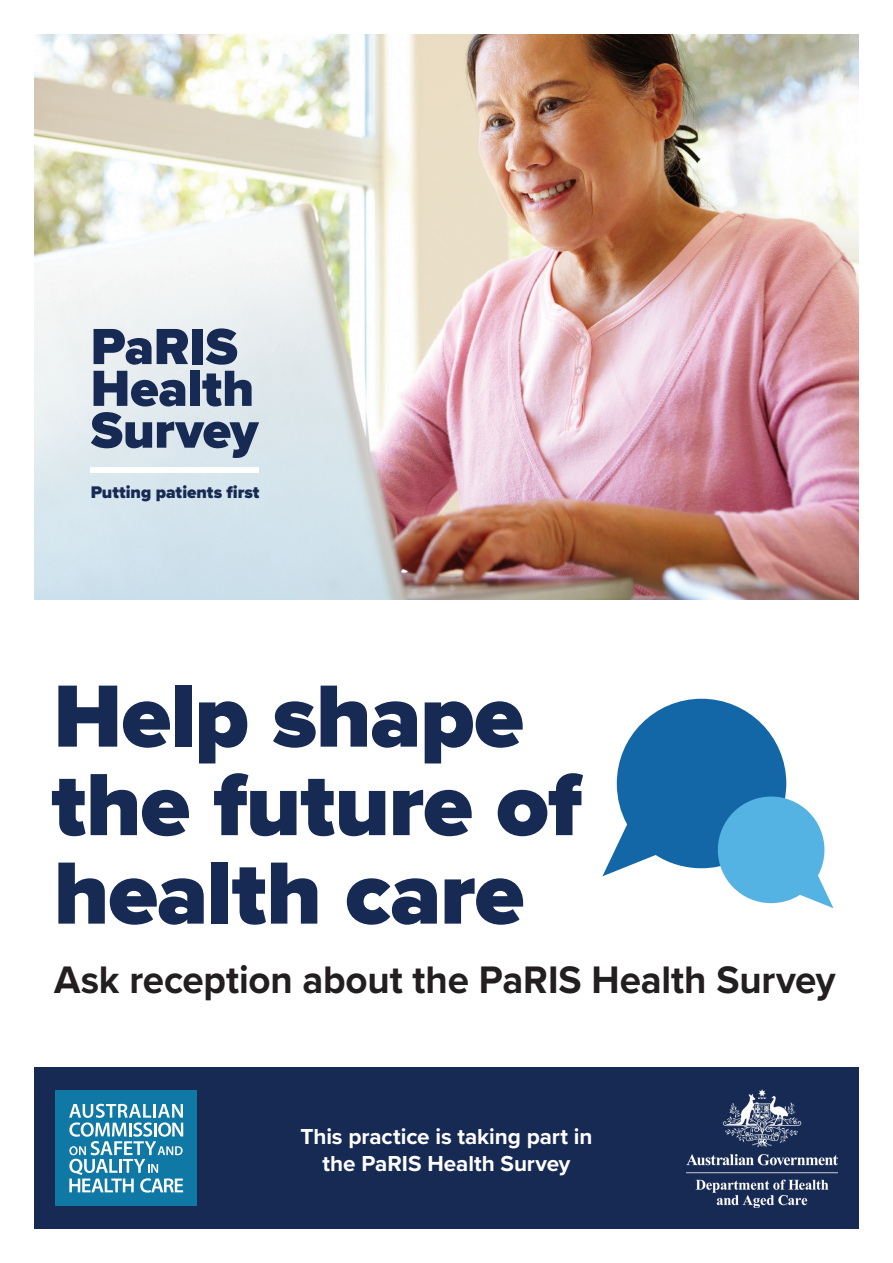
<style>
.page{position:relative;width:893px;height:1263px;background:#fff}
.page>*{position:absolute;margin:0;border:0;box-sizing:border-box;transform-origin:0 0}
.t1{font:900 91.5px/88.5px "Proxima Nova";letter-spacing:-.01em;color:#172a54}
.t2{font:900 52.65px/41.8px "Proxima Nova";letter-spacing:-.005em;color:#172a54}
.t3{font:700 39.75px "Proxima Nova";letter-spacing:-.005em;color:#231f20}
.t4{font:700 22.5px/27px "Proxima Nova";letter-spacing:-.005em;color:#fff;text-align:center}
.t5{font:900 17.4px "Proxima Nova";color:#172a54}
</style>
<div class="page">
<div style="left:34px;top:1067px;width:825px;height:162px;background:#172a54"></div>
<img style="left:34px;top:34px;width:825px;height:566px">
<div style="left:56px;top:1090px;width:141px;height:116px;background:#0f78a4"></div>
<svg style="left:69px;top:1104px;width:114px;height:88px"></svg>
<img style="left:686px;top:1089px;width:151px;height:118px">
<svg style="left:602px;top:699px;width:231px;height:209px"></svg>
<div style="left:91px;top:467px;width:168px;height:6px;background:#fff"></div>
<h2 class="t2" style="left:91px;top:325px;width:169px">PaRIS<br>Health<br>Survey</h2>
<p class="t5" style="left:91px;top:480px;width:170px">Putting patients first</p>
<h1 class="t1" style="left:51px;top:671px;width:532px">Help shape the future of health care</h1>
<h3 class="t3" style="left:54px;top:950px;width:783px">Ask reception about the PaRIS Health Survey</h3>
<p class="t4" style="left:301px;top:1122px;width:293px">This practice is taking part in the PaRIS Health Survey</p>
</div>
